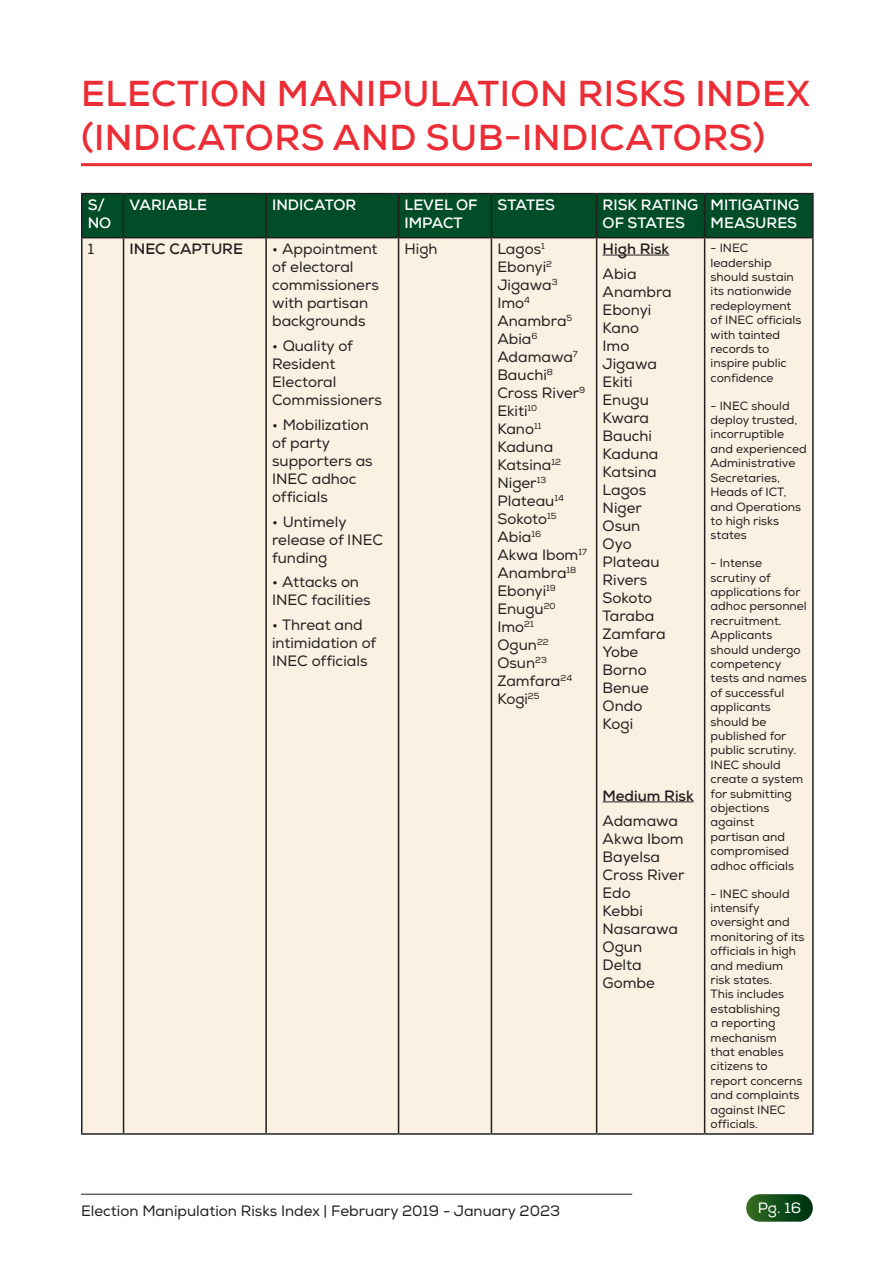
<style>
.page{position:relative;width:893px;height:1263px;background:#fff}
.page>*{position:absolute;margin:0;border:0;box-sizing:border-box;transform-origin:0 0}
.t1{font:700 36px/43.2px "Nexa";letter-spacing:.015em;color:#ec2d36}
.t2{font:15px/18px "Nexa";color:#231f20}
.t3{font:700 15px/18px "Nexa";color:#fff}
.t4{font:700 15px "Nexa";color:#231f20}
.t5{font:15px "Nexa";color:#fff}
.t6{font:12px/14.4px "Nexa";color:#231f20}
</style>
<div class="page">
<div style="left:746px;top:1194px;width:67px;height:28px;background:linear-gradient(to right,#346d24,#003212);border-radius:14px"></div>
<hr style="left:81px;top:1194px;width:551px;height:1px;background:#231f20">
<hr style="left:81px;top:163px;width:731px;height:3px;background:#ec2d36">
<div style="left:82px;top:194px;width:730px;height:43px;background:#004d27"></div>
<div style="left:82px;top:238px;width:730px;height:895px;background:#fbf1e3"></div>
<hr style="left:81px;top:193px;width:43px;height:1px;background:#231f20">
<hr style="left:81px;top:194px;width:1px;height:43px;background:#231f20">
<hr style="left:124px;top:193px;width:142px;height:1px;background:#231f20">
<hr style="left:123px;top:194px;width:1px;height:43px;background:#231f20">
<hr style="left:266px;top:193px;width:133px;height:1px;background:#231f20">
<hr style="left:265px;top:194px;width:2px;height:43px;background:#231f20">
<hr style="left:399px;top:193px;width:92px;height:1px;background:#231f20">
<hr style="left:398px;top:194px;width:1px;height:43px;background:#231f20">
<hr style="left:491px;top:193px;width:106px;height:1px;background:#231f20">
<hr style="left:491px;top:194px;width:1px;height:43px;background:#231f20">
<hr style="left:597px;top:193px;width:108px;height:1px;background:#231f20">
<hr style="left:596px;top:194px;width:1px;height:43px;background:#231f20">
<hr style="left:705px;top:193px;width:109px;height:1px;background:#231f20">
<hr style="left:704px;top:194px;width:1px;height:43px;background:#231f20">
<hr style="left:812px;top:194px;width:2px;height:43px;background:#231f20">
<hr style="left:81px;top:237px;width:43px;height:1px;background:#231f20">
<hr style="left:81px;top:238px;width:1px;height:895px;background:#231f20">
<hr style="left:124px;top:237px;width:142px;height:1px;background:#231f20">
<hr style="left:123px;top:238px;width:1px;height:895px;background:#231f20">
<hr style="left:266px;top:237px;width:133px;height:1px;background:#231f20">
<hr style="left:265px;top:238px;width:2px;height:895px;background:#231f20">
<hr style="left:399px;top:237px;width:92px;height:1px;background:#231f20">
<hr style="left:398px;top:238px;width:1px;height:895px;background:#231f20">
<hr style="left:491px;top:237px;width:106px;height:1px;background:#231f20">
<hr style="left:491px;top:238px;width:1px;height:895px;background:#231f20">
<hr style="left:597px;top:237px;width:108px;height:1px;background:#231f20">
<hr style="left:596px;top:238px;width:1px;height:895px;background:#231f20">
<hr style="left:705px;top:237px;width:109px;height:1px;background:#231f20">
<hr style="left:704px;top:238px;width:1px;height:895px;background:#231f20">
<hr style="left:812px;top:238px;width:2px;height:895px;background:#231f20">
<hr style="left:81px;top:1133px;width:43px;height:2px;background:#231f20">
<hr style="left:124px;top:1133px;width:142px;height:2px;background:#231f20">
<hr style="left:266px;top:1133px;width:133px;height:2px;background:#231f20">
<hr style="left:399px;top:1133px;width:92px;height:2px;background:#231f20">
<hr style="left:491px;top:1133px;width:106px;height:2px;background:#231f20">
<hr style="left:597px;top:1133px;width:108px;height:2px;background:#231f20">
<hr style="left:705px;top:1133px;width:109px;height:2px;background:#231f20">
<hr style="left:603px;top:255px;width:66px;height:1px;background:#231f20">
<hr style="left:603px;top:801px;width:91px;height:1px;background:#231f20">
<p class="t1" style="left:81px;top:72px;width:730px">ELECTION MANIPULATION RISKS INDEX (INDICATORS AND SUB-INDICATORS)</p>
<p class="t3" style="left:88px;top:196px;width:25px">S/<br>NO</p>
<p class="t3" style="left:130px;top:196px;width:79px">VARIABLE</p>
<p class="t3" style="left:272px;top:196px;width:86px">INDICATOR</p>
<p class="t3" style="left:405px;top:196px;width:75px">LEVEL OF<br>IMPACT</p>
<p class="t3" style="left:497px;top:196px;width:59px">STATES</p>
<p class="t3" style="left:603px;top:196px;width:97px">RISK RATING<br>OF STATES</p>
<p class="t3" style="left:711px;top:196px;width:90px">MITIGATING<br>MEASURES</p>
<p class="t2" style="left:88px;top:240px;width:8px">1</p>
<p class="t4" style="left:130px;top:239px;width:115px">INEC CAPTURE</p>
<p class="t2" style="left:272px;top:240px;width:108px">• Appointment of electoral commissioners with partisan backgrounds</p>
<p class="t2" style="left:272px;top:337px;width:111px">• Quality of<br>Resident<br>Electoral<br>Commissioners</p>
<p class="t2" style="left:272px;top:416px;width:102px">• Mobilization of party supporters as<br>INEC adhoc officials</p>
<p class="t2" style="left:272px;top:513px;width:113px">• Untimely release of INEC funding</p>
<p class="t2" style="left:272px;top:573px;width:100px">• Attacks on<br>INEC facilities</p>
<p class="t2" style="left:272px;top:616px;width:106px">• Threat and intimidation of<br>INEC officials</p>
<p class="t2" style="left:405px;top:240px;width:35px">High</p>
<p class="t2" style="left:497px;top:240px;width:56px">Lagos<sup>1<br></sup>Ebonyi<sup>2</sup></p>
<p class="t2" style="left:497px;top:276px;width:62px">Jigawa<sup>3</sup></p>
<p class="t2" style="left:497px;top:294px;width:34px">Imo<sup>4</sup></p>
<p class="t2" style="left:497px;top:312px;width:76px">Anambra<sup>5</sup></p>
<p class="t2" style="left:497px;top:330px;width:42px">Abia<sup>6</sup></p>
<p class="t2" style="left:497px;top:348px;width:82px">Adamawa<sup>7</sup></p>
<p class="t2" style="left:497px;top:366px;width:57px">Bauchi<sup>8</sup></p>
<p class="t2" style="left:497px;top:384px;width:89px">Cross River<sup>9</sup></p>
<p class="t2" style="left:497px;top:402px;width:41px">Ekiti<sup>10</sup></p>
<p class="t2" style="left:497px;top:420px;width:45px">Kano<sup>11</sup></p>
<p class="t2" style="left:497px;top:438px;width:57px">Kaduna</p>
<p class="t2" style="left:497px;top:456px;width:65px">Katsina<sup>12</sup></p>
<p class="t2" style="left:497px;top:474px;width:50px">Niger<sup>13</sup></p>
<p class="t2" style="left:497px;top:492px;width:68px">Plateau<sup>14</sup></p>
<p class="t2" style="left:497px;top:510px;width:61px">Sokoto<sup>15</sup></p>
<p class="t2" style="left:497px;top:528px;width:45px">Abia<sup>16</sup></p>
<p class="t2" style="left:497px;top:546px;width:91px">Akwa Ibom<sup>17</sup></p>
<p class="t2" style="left:497px;top:564px;width:81px">Anambra<sup>18</sup></p>
<p class="t2" style="left:497px;top:582px;width:60px">Ebonyi<sup>19</sup></p>
<p class="t2" style="left:497px;top:600px;width:60px">Enugu<sup>20</sup></p>
<p class="t2" style="left:497px;top:618px;width:38px">Imo<sup>21</sup></p>
<p class="t2" style="left:497px;top:636px;width:53px">Ogun<sup>22</sup></p>
<p class="t2" style="left:497px;top:654px;width:51px">Osun<sup>23</sup></p>
<p class="t2" style="left:497px;top:672px;width:76px">Zamfara<sup>24</sup></p>
<p class="t2" style="left:497px;top:690px;width:44px">Kogi<sup>25</sup></p>
<p class="t6" style="left:711px;top:241px;width:92px">- INEC leadership should sustain its nationwide redeployment of INEC officials with tainted records to inspire public confidence</p>
<p class="t6" style="left:711px;top:399px;width:98px">- INEC should deploy trusted, incorruptible and experienced<br>Administrative<br>Secretaries,<br>Heads of ICT, and Operations to high risks states</p>
<p class="t6" style="left:711px;top:556px;width:98px">- Intense scrutiny of applications for adhoc personnel recruitment.<br>Applicants should undergo competency tests and names of successful applicants should be published for public scrutiny.<br>INEC should create a system for submitting objections against<br>partisan and compromised adhoc officials</p>
<p class="t6" style="left:711px;top:886px;width:95px">- INEC should intensify oversight and monitoring of its officials in high and medium risk states.<br>This includes establishing<br>a reporting mechanism<br>that enables citizens to report concerns and complaints against INEC officials.</p>
<p class="t4" style="left:603px;top:239px;width:68px">High Risk</p>
<p class="t2" style="left:603px;top:265px;width:35px">Abia</p>
<p class="t2" style="left:603px;top:283px;width:71px">Anambra</p>
<p class="t2" style="left:603px;top:301px;width:50px">Ebonyi</p>
<p class="t2" style="left:603px;top:319px;width:38px">Kano</p>
<p class="t2" style="left:603px;top:337px;width:28px">Imo</p>
<p class="t2" style="left:603px;top:355px;width:56px">Jigawa</p>
<p class="t2" style="left:603px;top:373px;width:32px">Ekiti</p>
<p class="t2" style="left:603px;top:391px;width:48px">Enugu</p>
<p class="t2" style="left:603px;top:409px;width:48px">Kwara</p>
<p class="t2" style="left:603px;top:427px;width:51px">Bauchi</p>
<p class="t2" style="left:603px;top:445px;width:57px">Kaduna</p>
<p class="t2" style="left:603px;top:463px;width:56px">Katsina</p>
<p class="t2" style="left:603px;top:481px;width:45px">Lagos</p>
<p class="t2" style="left:603px;top:499px;width:41px">Niger</p>
<p class="t2" style="left:603px;top:517px;width:39px">Osun</p>
<p class="t2" style="left:603px;top:535px;width:31px">Oyo</p>
<p class="t2" style="left:603px;top:553px;width:58px">Plateau</p>
<p class="t2" style="left:603px;top:571px;width:46px">Rivers</p>
<p class="t2" style="left:603px;top:589px;width:51px">Sokoto</p>
<p class="t2" style="left:603px;top:607px;width:53px">Taraba</p>
<p class="t2" style="left:603px;top:625px;width:64px">Zamfara</p>
<p class="t2" style="left:603px;top:643px;width:37px">Yobe</p>
<p class="t2" style="left:603px;top:661px;width:46px">Borno</p>
<p class="t2" style="left:603px;top:679px;width:48px">Benue</p>
<p class="t2" style="left:603px;top:697px;width:41px">Ondo</p>
<p class="t2" style="left:603px;top:715px;width:32px">Kogi</p>
<p class="t4" style="left:603px;top:786px;width:93px">Medium Risk</p>
<p class="t2" style="left:603px;top:812px;width:77px">Adamawa</p>
<p class="t2" style="left:603px;top:830px;width:83px">Akwa Ibom</p>
<p class="t2" style="left:603px;top:848px;width:59px">Bayelsa</p>
<p class="t2" style="left:603px;top:866px;width:83px">Cross River</p>
<p class="t2" style="left:603px;top:884px;width:30px">Edo</p>
<p class="t2" style="left:603px;top:902px;width:42px">Kebbi</p>
<p class="t2" style="left:603px;top:920px;width:77px">Nasarawa</p>
<p class="t2" style="left:603px;top:938px;width:41px">Ogun</p>
<p class="t2" style="left:603px;top:956px;width:41px">Delta</p>
<p class="t2" style="left:603px;top:974px;width:54px">Gombe</p>
<p class="t2" style="left:81px;top:1202px;width:481px">Election Manipulation Risks Index | February 2019 - January 2023</p>
<p class="t5" style="left:758px;top:1199px;width:45px">Pg. 16</p>
</div>
